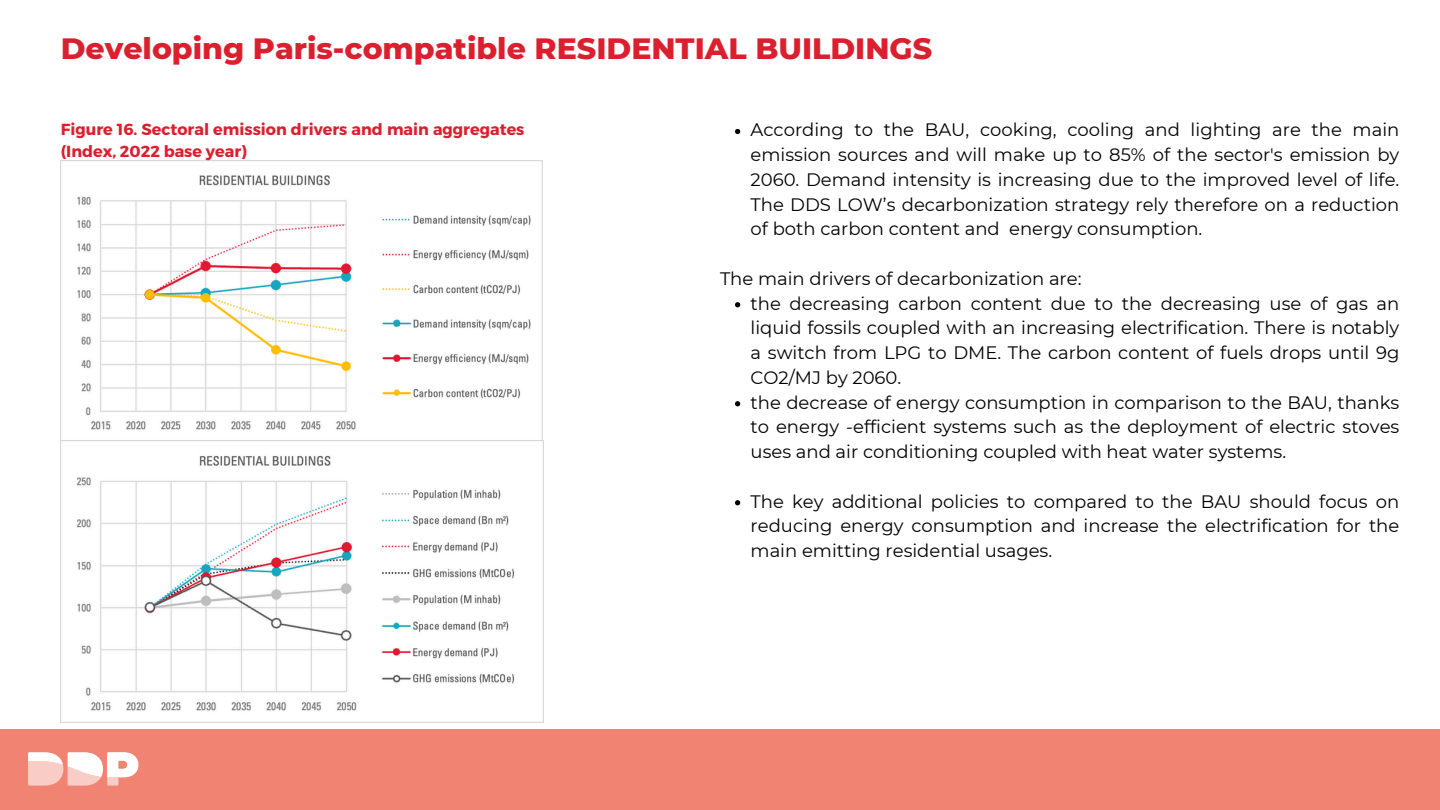
<style>
.page{position:relative;width:1440px;height:810px;background:#fff}
.page>*{position:absolute;margin:0;border:0;box-sizing:border-box;transform-origin:0 0}
.t1{font:800 30px "Montserrat";color:#dc1f2e}
.t2{font:18px/24.8px "Montserrat";color:#000;text-align:justify}
.t3{font:700 16px/21.8px "Montserrat";color:#dc1f2e}
</style>
<div class="page">
<div style="left:0;top:729px;width:1440px;height:81px;background:#f08372"></div>
<svg style="left:28px;top:752px;width:110px;height:34px"></svg>
<img style="left:61px;top:161px;width:483px;height:561px">
<svg style="left:735px;top:129px;width:5px;height:5px"></svg>
<svg style="left:735px;top:302px;width:5px;height:5px"></svg>
<svg style="left:735px;top:401px;width:5px;height:5px"></svg>
<svg style="left:735px;top:500px;width:5px;height:5px"></svg>
<p class="t1" style="left:61px;top:29px;width:873px">Developing Paris-compatible RESIDENTIAL BUILDINGS</p>
<p class="t3" style="left:61px;top:118px;width:465px">Figure 16. Sectoral emission drivers and main aggregates (Index, 2022 base year)</p>
<h2 class="t2" style="left:751px;top:118px;width:650px">According to the BAU, cooking, cooling and lighting are the main emission sources and will make up to 85% of the sector's emission by 2060. Demand intensity is increasing due to the improved level of life.<br>The DDS LOW’s decarbonization strategy rely therefore on a reduction of both carbon content and energy consumption.</h2>
<p class="t2" style="left:720px;top:266px;width:363px">The main drivers of decarbonization are:</p>
<p class="t2" style="left:751px;top:291px;width:650px">the decreasing carbon content due to the decreasing use of gas an liquid fossils coupled with an increasing electrification. There is notably a switch from LPG to DME. The carbon content of fuels drops until 9g CO2/MJ by 2060.</p>
<p class="t2" style="left:751px;top:390px;width:650px">the decrease of energy consumption in comparison to the BAU, thanks to energy -efficient systems such as the deployment of electric stoves uses and air conditioning coupled with heat water systems.</p>
<p class="t2" style="left:751px;top:489px;width:650px">The key additional policies to compared to the BAU should focus on reducing energy consumption and increase the electrification for the main emitting residential usages.</p>
</div>
